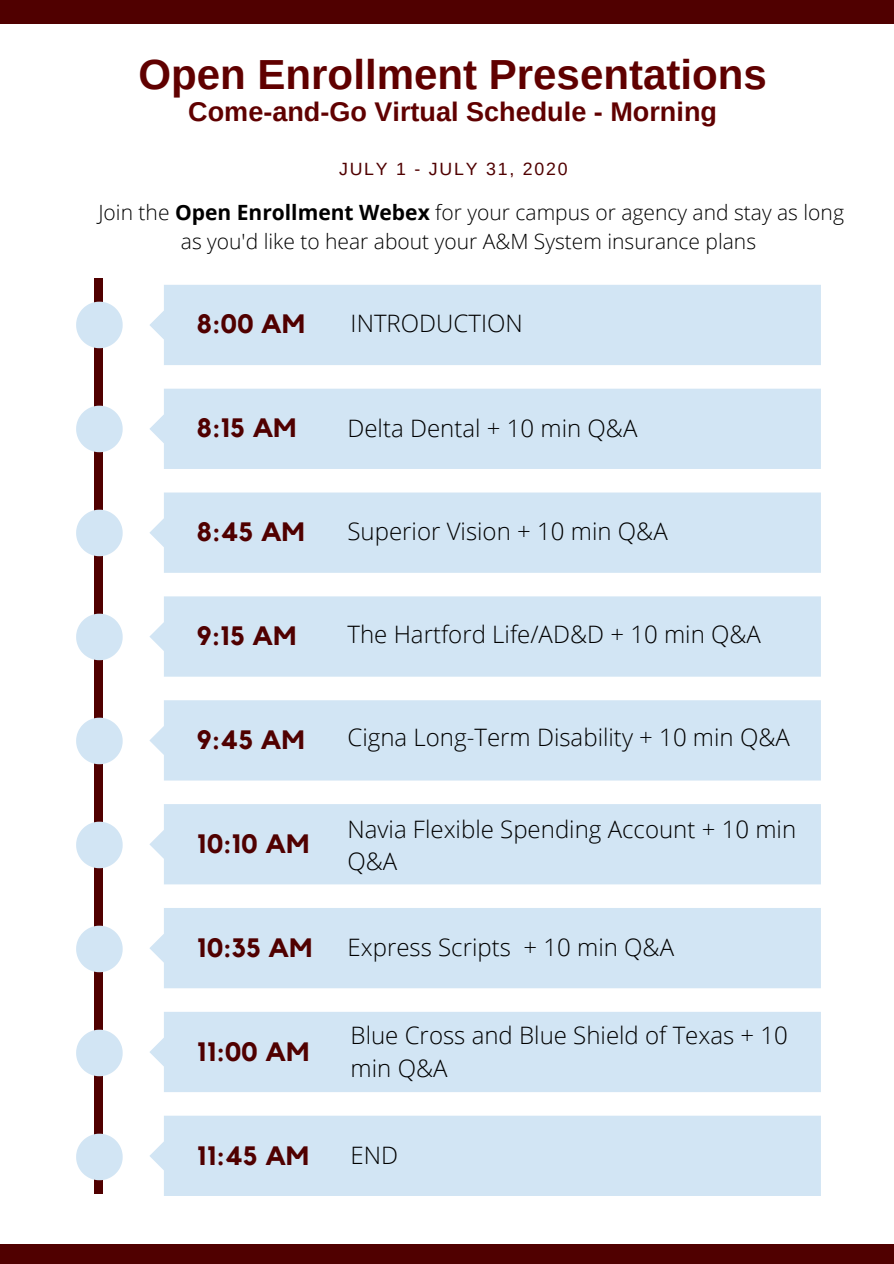
<style>
.page{position:relative;width:894px;height:1264px;background:#fff}
.page>*{position:absolute;margin:0;border:0;box-sizing:border-box;transform-origin:0 0}
.t1{font:700 42px "Arimo";color:#600000}
.t2{font:700 27px "Arimo";color:#600000}
.t3{font:700 26.55px "Kollektif";color:#500000}
.t4{font:300 24px/32.7px "Open Sans";color:#000}
.t5{font:300 21px/29.2px "Open Sans";color:#000;text-align:center}
.t6{font:17.7px "Arimo";letter-spacing:.1em;color:#500000}
.s1{font-weight:700}
</style>
<div class="page">
<div style="left:0;top:1244px;width:893px;height:19px;background:#500000"></div>
<div style="left:0;top:0;width:893px;height:24px;background:#500000"></div>
<div style="left:150px;top:285px;width:670px;height:80px;background:#d2e5f4"></div>
<div style="left:149px;top:388px;width:671px;height:81px;background:#d2e5f4"></div>
<div style="left:149px;top:492px;width:671px;height:81px;background:#d2e5f4"></div>
<div style="left:149px;top:596px;width:671px;height:80px;background:#d2e5f4"></div>
<div style="left:149px;top:700px;width:671px;height:80px;background:#d2e5f4"></div>
<div style="left:149px;top:804px;width:671px;height:80px;background:#d2e5f4"></div>
<div style="left:149px;top:1012px;width:671px;height:80px;background:#d2e5f4"></div>
<div style="left:149px;top:1115px;width:671px;height:80px;background:#d2e5f4"></div>
<div style="left:94px;top:278px;width:8px;height:915px;background:#500000"></div>
<svg style="left:76px;top:509px;width:47px;height:47px"></svg>
<svg style="left:76px;top:717px;width:47px;height:47px"></svg>
<svg style="left:76px;top:1029px;width:47px;height:47px"></svg>
<svg style="left:76px;top:1133px;width:47px;height:47px"></svg>
<svg style="left:76px;top:302px;width:47px;height:46px"></svg>
<svg style="left:76px;top:821px;width:47px;height:47px"></svg>
<svg style="left:76px;top:613px;width:47px;height:47px"></svg>
<svg style="left:76px;top:405px;width:47px;height:47px"></svg>
<div style="left:149px;top:908px;width:671px;height:80px;background:#d2e5f4"></div>
<svg style="left:76px;top:925px;width:47px;height:47px"></svg>
<h1 class="t1" style="left:138px;top:51px;width:630px">Open Enrollment Presentations</h1>
<p class="t2" style="left:188px;top:97px;width:530px">Come-and-Go Virtual Schedule - Morning</p>
<p class="t6" style="left:339px;top:159px;width:230px">JULY 1 - JULY 31, 2020</p>
<p class="t5" style="left:98px;top:197px;width:746px">Join the <span class="s1">Open Enrollment Webex</span> for your campus or agency and stay as long as you'd like to hear about your A&amp;M System insurance plans</p>
<p class="t3" style="left:197px;top:311px;width:109px">8:00 AM</p>
<p class="t4" style="left:350px;top:306px;width:174px">INTRODUCTION</p>
<p class="t3" style="left:197px;top:415px;width:101px">8:15 AM</p>
<p class="t4" style="left:347px;top:411px;width:291px">Delta Dental + 10 min Q&amp;A</p>
<p class="t3" style="left:197px;top:519px;width:109px">8:45 AM</p>
<p class="t4" style="left:347px;top:514px;width:322px">Superior Vision + 10 min Q&amp;A</p>
<p class="t3" style="left:197px;top:623px;width:101px">9:15 AM</p>
<p class="t4" style="left:347px;top:617px;width:415px">The Hartford Life/AD&amp;D + 10 min Q&amp;A</p>
<p class="t3" style="left:197px;top:727px;width:109px">9:45 AM</p>
<p class="t4" style="left:347px;top:720px;width:444px">Cigna Long-Term Disability + 10 min Q&amp;A</p>
<p class="t3" style="left:197px;top:831px;width:114px">10:10 AM</p>
<p class="t4" style="left:347px;top:812px;width:450px">Navia Flexible Spending Account + 10 min<br>Q&amp;A</p>
<p class="t3" style="left:197px;top:935px;width:117px">10:35 AM</p>
<p class="t4" style="left:347px;top:929px;width:328px">Express Scripts + 10 min Q&amp;A</p>
<p class="t3" style="left:197px;top:1039px;width:114px">11:00 AM</p>
<p class="t3" style="left:197px;top:1143px;width:113px">11:45 AM</p>
<p class="t4" style="left:350px;top:1018px;width:439px">Blue Cross and Blue Shield of Texas + 10 min Q&amp;A</p>
<p class="t4" style="left:350px;top:1137px;width:49px">END</p>
</div>
